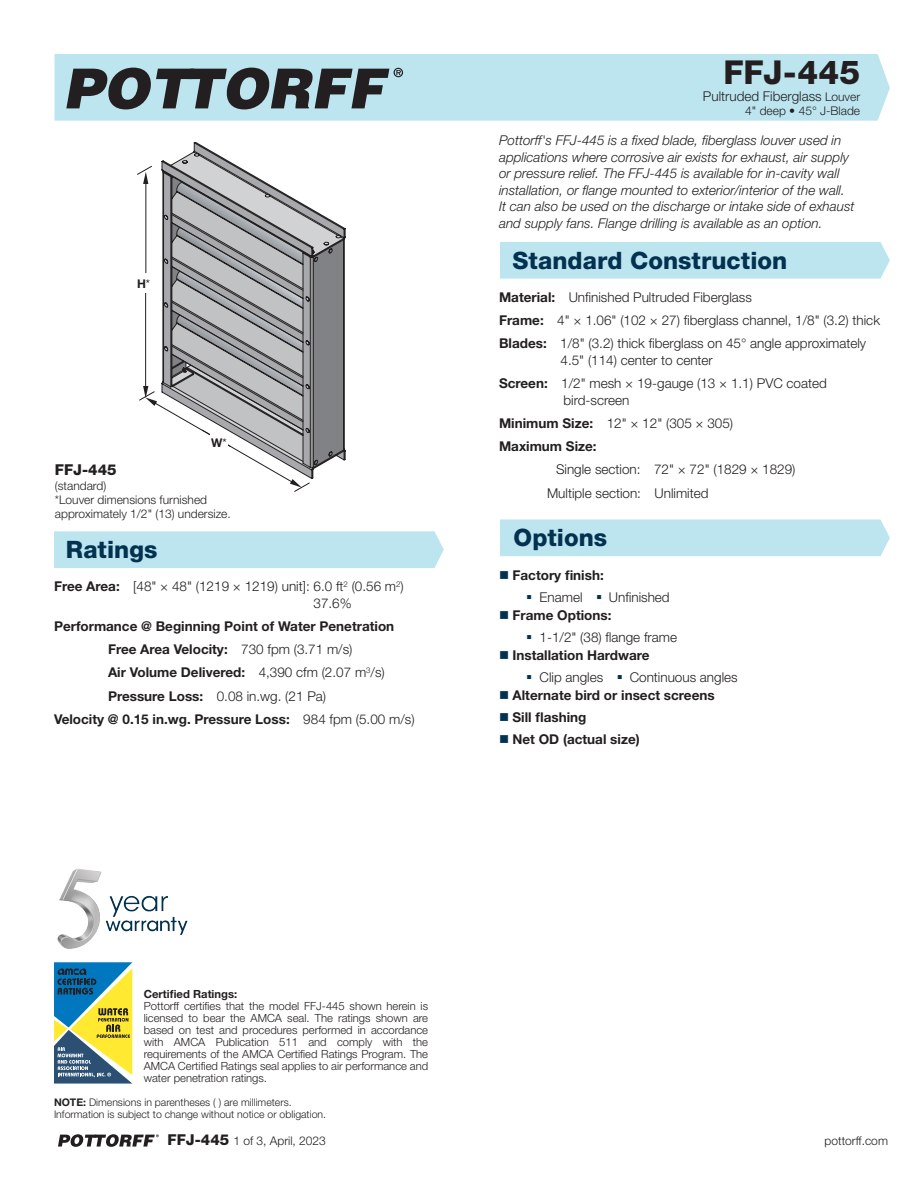
<style>
.page{position:relative;width:918px;height:1188px;background:#fff}
.page>*{position:absolute;margin:0;border:0;box-sizing:border-box;transform-origin:0 0}
.MODEL_COPY{font:800 33px "Helvetica Neue LT Std";color:#231f20}
.TITLE_BLUE{font:800 24px "Helvetica Neue LT Std";letter-spacing:.005em;color:#033250}
.MODEL_W_IMAGE{font:800 15px "Helvetica Neue LT Std";color:#231f20}
.Application{font:300 13.5px/16.5px "Helvetica Neue LT Std";color:#231f20}
.Application-2{font:italic 300 13.5px/16.5px "Helvetica Neue LT Std";color:#231f20}
.Application-3{font:700 13.5px "Helvetica Neue LT Std";color:#231f20}
.MODEL_COPY-2{font:300 13.5px "Helvetica Neue LT Std";color:#231f20}
.Body_Copy{font:300 12px/14.4px "Helvetica Neue LT Std";color:#231f20}
.MODEL_W_IMAGE-2{font:700 12px "Helvetica Neue LT Std";color:#231f20}
.AMCA_Body_Copy{font:300 11.25px/12px "Helvetica Neue LT Std";color:#231f20;text-align:justify}
.AMCA_Body_Copy-2{font:700 11.25px "Helvetica Neue LT Std";color:#231f20}
.FINE_PRINT{font:300 10.5px "Helvetica Neue LT Std";color:#231f20}
.s1{font-size:12px}
.s2{font-weight:400}
.s3{font-weight:700}
.s4{font-weight:300}
.s5{color:#033250}
.s6{font-weight:800;font-size:15px}
</style>
<div class="page">
<div style="left:500px;top:519px;width:390px;height:37px;background:#bde5f0"></div>
<div style="left:500px;top:242px;width:390px;height:37px;background:#bde5f0"></div>
<div style="left:54px;top:531px;width:390px;height:37px;background:#bde5f0"></div>
<div style="left:55px;top:54px;width:835px;height:67px;background:#bde5f0"></div>
<img style="left:57px;top:869px;width:131px;height:80px">
<svg style="left:139px;top:142px;width:187px;height:350px"></svg>
<svg style="left:163px;top:152px;width:182px;height:310px"></svg>
<svg style="left:66px;top:68px;width:337px;height:41px;background:#68787e"></svg>
<svg style="left:58px;top:1134px;width:101px;height:13px"></svg>
<svg style="left:54px;top:962px;width:78px;height:122px;background:#7a9b7b"></svg>
<p class="MODEL_COPY" style="left:723px;top:53px;width:138px">FFJ-445</p>
<p class="MODEL_COPY-2" style="left:703px;top:88px;width:159px">Pultruded Fiberglass <span class="s1">Louver</span></p>
<p class="Body_Copy" style="left:745px;top:103px;width:116px">4" deep • 45° J-Blade</p>
<p class="Application-2" style="left:499px;top:132px;width:357px">Pottorff's FFJ-445 is a fixed blade, fiberglass louver used in applications where corrosive air exists for exhaust, air supply or pressure relief. The FFJ-445 is available for in-cavity wall installation, or flange mounted to exterior/interior of the wall.<br>It can also be used on the discharge or intake side of exhaust and supply fans. Flange drilling is available as an option.</p>
<p class="MODEL_W_IMAGE-2" style="left:137px;top:276px;width:15px">H<span class="s2">*</span></p>
<p class="MODEL_W_IMAGE-2" style="left:211px;top:436px;width:17px">W<span class="s2">*</span></p>
<p class="MODEL_W_IMAGE" style="left:55px;top:461px;width:63px">FFJ-445</p>
<p class="Body_Copy" style="left:55px;top:478px;width:53px">(standard)</p>
<p class="Body_Copy" style="left:55px;top:492px;width:177px">*Louver dimensions furnished approximately 1/2" (13) undersize.</p>
<p class="TITLE_BLUE" style="left:66px;top:535px;width:93px">Ratings</p>
<p class="Application" style="left:314px;top:578px;width:92px;text-indent:-260px"><span class="s3">Free Area:</span> [48" × 48" (1219 × 1219) unit]: 6.0 ft<sup>2</sup> (0.56 m<sup>2</sup>)<br>37.6%</p>
<p class="Application-3" style="left:54px;top:618px;width:342px">Performance @ Beginning Point of Water Penetration</p>
<p class="Application-3" style="left:108px;top:641px;width:246px">Free Area Velocity: <span class="s4">730 fpm (3.71 m/s)</span></p>
<p class="Application-3" style="left:108px;top:664px;width:278px">Air Volume Delivered: <span class="s4">4,390 cfm (2.07 m</span><sup>3</sup><span class="s4">/s)</span></p>
<p class="Application" style="left:108px;top:687px;width:220px"><span class="s3">Pressure Loss:</span> 0.08 in.wg. (21 Pa)</p>
<p class="Application-3" style="left:54px;top:711px;width:362px">Velocity @ 0.15 in.wg. Pressure Loss: <span class="s4">984 fpm (5.00 m/s)</span></p>
<p class="TITLE_BLUE" style="left:512px;top:246px;width:276px">Standard Construction</p>
<p class="Application" style="left:499px;top:288px;width:254px"><span class="s3">Material:</span> Unfinished Pultruded Fiberglass</p>
<p class="Application" style="left:499px;top:312px;width:383px"><span class="s3">Frame:</span> 4" × 1.06" (102 × 27) fiberglass channel, 1/8" (3.2) thick</p>
<p class="Application" style="left:561px;top:335px;width:307px;text-indent:-62px"><span class="s3">Blades:</span> 1/8" (3.2) thick fiberglass on 45° angle approximately<br>4.5" (114) center to center</p>
<p class="Application" style="left:564px;top:375px;width:265px;text-indent:-64px"><span class="s3">Screen:</span> 1/2" mesh × 19-gauge (13 × 1.1) PVC coated bird-screen</p>
<p class="Application" style="left:499px;top:414px;width:236px"><span class="s3">Minimum Size:</span> 12" × 12" (305 × 305)</p>
<p class="Application-3" style="left:499px;top:438px;width:99px">Maximum Size:</p>
<p class="Application" style="left:556px;top:461px;width:241px">Single section: 72" × 72" (1829 × 1829)</p>
<p class="Application" style="left:547px;top:484px;width:163px">Multiple section: Unlimited</p>
<p class="TITLE_BLUE" style="left:514px;top:523px;width:95px">Options</p>
<p class="Application-3" style="left:499px;top:567px;width:106px"><span class="s5">■</span> Factory finish:</p>
<p class="Application" style="left:526px;top:589px;width:145px"><span class="s5">▪</span> Enamel <span class="s5">▪</span> Unfinished</p>
<p class="Application-3" style="left:499px;top:607px;width:114px"><span class="s5">■</span> Frame Options:</p>
<p class="Application" style="left:526px;top:629px;width:153px"><span class="s5">▪</span> 1-1/2" (38) flange frame</p>
<p class="Application-3" style="left:499px;top:647px;width:152px"><span class="s5">■</span> Installation Hardware</p>
<p class="Application" style="left:526px;top:669px;width:213px"><span class="s5">▪</span> Clip angles <span class="s5">▪</span> Continuous angles</p>
<p class="Application-3" style="left:499px;top:687px;width:217px"><span class="s5">■</span> Alternate bird or insect screens</p>
<p class="Application-3" style="left:499px;top:709px;width:89px"><span class="s5">■</span> Sill flashing</p>
<p class="Application-3" style="left:499px;top:731px;width:142px"><span class="s5">■</span> Net OD (actual size)</p>
<p class="AMCA_Body_Copy-2" style="left:144px;top:987px;width:95px">Certified Ratings:</p>
<p class="AMCA_Body_Copy" style="left:144px;top:1000px;width:286px">Pottorff certifies that the model FFJ-445 shown herein is licensed to bear the AMCA seal. The ratings shown are based on test and procedures performed in accordance with AMCA Publication 511 and comply with the requirements of the AMCA Certified Ratings Program. The AMCA Certified Ratings seal applies to air performance and water penetration ratings.</p>
<p class="FINE_PRINT" style="left:54px;top:1095px;width:239px"><span class="s3">NOTE:</span> Dimensions in parentheses ( ) are millimeters.</p>
<p class="FINE_PRINT" style="left:54px;top:1107px;width:274px">Information is subject to change without notice or obligation.</p>
<p class="Body_Copy" style="left:168px;top:1133px;width:160px"><span class="s6">FFJ-445</span> 1 of 3, April, 2023</p>
<p class="Body_Copy" style="left:825px;top:1133px;width:65px">pottorff.com</p>
</div>
